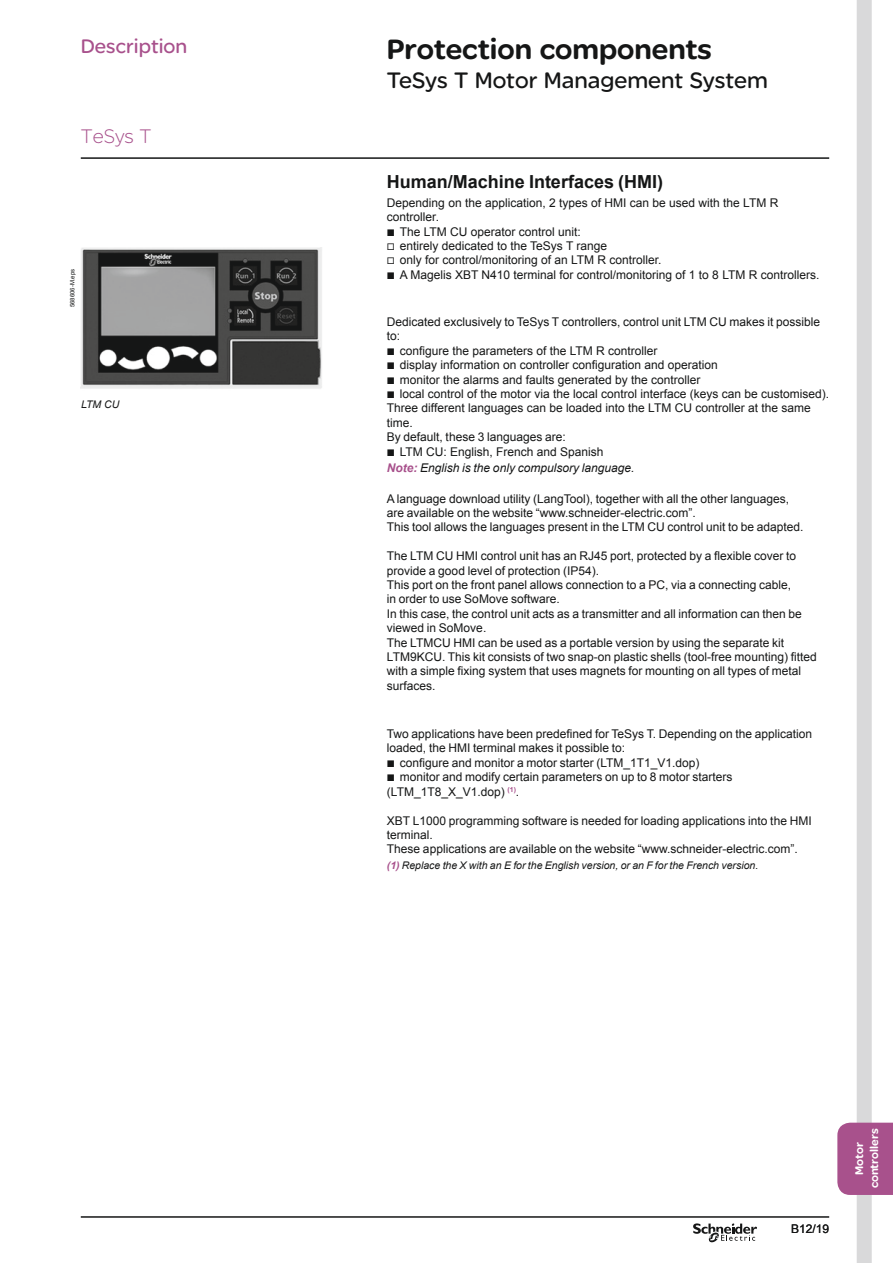
<style>
.page{position:relative;width:893px;height:1263px;background:#fff}
.page>*{position:absolute;margin:0;border:0;box-sizing:border-box;transform-origin:0 0}
.t1{font:900 30px "SE Optimist";color:#151616}
.t2{font:24px "SE Optimist";color:#151616}
.t3{font:21px "SE Optimist";color:#a8518c}
.t4{font:300 21px "SE Optimist";color:#a8518c}
.t5{font:700 18px "Arial";color:#151616}
.t6{font:12px/14.4px "Arial";color:#151616}
.t7{font:italic 12px "Arial";color:#151616}
.t8{font:900 12px/15px "SE Optimist";color:#fff;text-align:center}
.t9{font:italic 10.5px "Arial";color:#151616}
.t10{font:6px "Arial";color:#151616}
.s1{font-family:"Graph Schneider"}
.s2{font-weight:700;color:#a8518c}
</style>
<div class="page">
<div style="left:857px;top:0;width:15px;height:1263px;background:#d9d9da"></div>
<div style="left:837px;top:1123px;width:56px;height:72px;background:#a8518c"></div>
<svg style="left:693px;top:1223px;width:64px;height:19px"></svg>
<hr style="left:81px;top:157px;width:748px;height:2px;background:#151616">
<hr style="left:81px;top:1216px;width:748px;height:2px;background:#151616">
<img style="left:81px;top:247px;width:241px;height:142px">
<h3 class="t3" style="left:81px;top:34px;width:108px">Description</h3>
<h1 class="t1" style="left:387px;top:32px;width:326px">Protection components</h1>
<h2 class="t2" style="left:387px;top:67px;width:383px">TeSys T Motor Management System</h2>
<h3 class="t4" style="left:81px;top:125px;width:72px">TeSys T</h3>
<p class="t10" style="left:68px;top:307px;width:40px;rotate:-90deg">568606-M.eps</p>
<p class="t9" style="left:81px;top:398px;width:40px">LTM CU</p>
<h3 class="t5" style="left:387px;top:170px;width:278px">Human/Machine Interfaces (HMI)</h3>
<p class="t6" style="left:387px;top:195px;width:434px">Depending on the application, 2 types of HMI can be used with the LTM R controller.<br><span class="s1">b</span> The LTM CU operator control unit:<br><span class="s1">v</span> entirely dedicated to the TeSys T range<br><span class="s1">v</span> only for control/monitoring of an LTM R controller.<br><span class="s1">b</span> A Magelis XBT N410 terminal for control/monitoring of 1 to 8 LTM R controllers.</p>
<p class="t6" style="left:387px;top:315px;width:444px">Dedicated exclusively to TeSys T controllers, control unit LTM CU makes it possible to:<br><span class="s1">b</span> configure the parameters of the LTM R controller<br><span class="s1">b</span> display information on controller configuration and operation<br><span class="s1">b</span> monitor the alarms and faults generated by the controller<br><span class="s1">b</span> local control of the motor via the local control interface (keys can be customised).<br>Three different languages can be loaded into the LTM CU controller at the same time.<br>By default, these 3 languages are:<br><span class="s1">b</span> LTM CU: English, French and Spanish</p>
<p class="t7" style="left:387px;top:460px;width:249px"><span class="s2">Note:</span> English is the only compulsory language.</p>
<p class="t6" style="left:387px;top:491px;width:418px">A language download utility (LangTool), together with all the other languages, are available on the website “www.schneider-electric.com”.<br>This tool allows the languages present in the LTM CU control unit to be adapted.</p>
<p class="t6" style="left:387px;top:549px;width:431px">The LTM CU HMI control unit has an RJ45 port, protected by a flexible cover to provide a good level of protection (IP54).<br>This port on the front panel allows connection to a PC, via a connecting cable,<br>in order to use SoMove software.<br>In this case, the control unit acts as a transmitter and all information can then be viewed in SoMove.<br>The LTMCU HMI can be used as a portable version by using the separate kit LTM9KCU. This kit consists of two snap-on plastic shells (tool-free mounting) fitted with a simple fixing system that uses magnets for mounting on all types of metal surfaces.</p>
<p class="t6" style="left:387px;top:727px;width:427px">Two applications have been predefined for TeSys T. Depending on the application loaded, the HMI terminal makes it possible to:<br><span class="s1">b</span> configure and monitor a motor starter (LTM_1T1_V1.dop)<br><span class="s1">b</span> monitor and modify certain parameters on up to 8 motor starters (LTM_1T8_X_V1.dop) <sup>(1)</sup>.</p>
<p class="t6" style="left:387px;top:813px;width:426px">XBT L1000 programming software is needed for loading applications into the HMI terminal.<br>These applications are available on the website “www.schneider-electric.com”.</p>
<p class="t9" style="left:387px;top:858px;width:373px"><span class="s2">(1)</span> Replace the X with an E for the English version, or an F for the French version.</p>
<p class="t6" style="left:791px;top:1222px;width:40px">B12/19</p>
<p class="t8" style="left:852px;top:1188px;width:61px;rotate:-90deg">Motor controllers</p>
</div>
